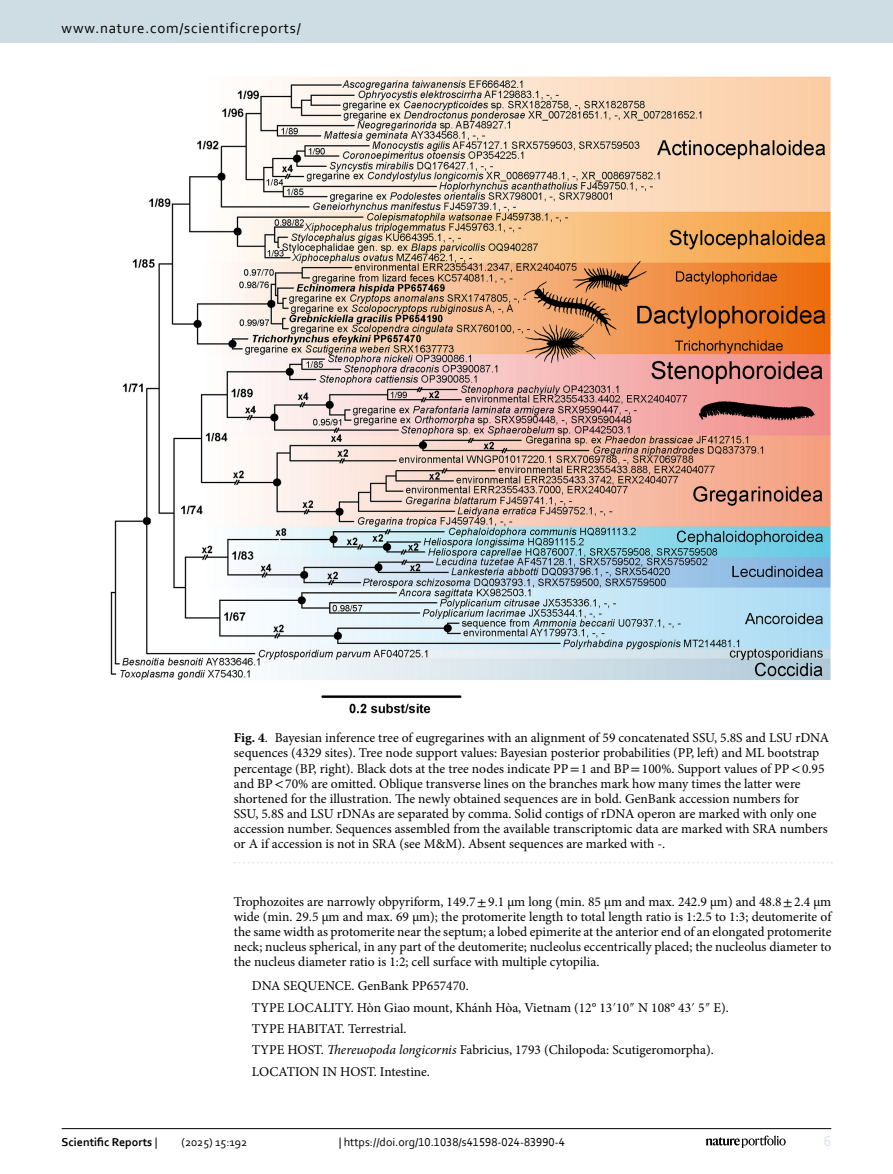
<style>
.page{position:relative;width:893px;height:1174px;background:#fff}
.page>*{position:absolute;margin:0;border:0;box-sizing:border-box;transform-origin:0 0}
.t1{font:15px "Corbel";letter-spacing:.05em;color:#000}
.t2{font:15px "Corbel";color:#d9e4eb}
.Figure_Caption{font:13.5px/15px "Minion Pro";color:#000}
.Body_Text{font:13.5px/15px "Minion Pro";color:#000;text-align:justify}
.Block_Quote{font:13.5px "Minion Pro";color:#000}
.t3{font:12px "Corbel";color:#000}
.t4{font:700 12px "Corbel";color:#000}
.s1{font-weight:700}
.s2{font-family:"STIX"}
.s3{font-style:italic}
.s4{font-weight:400}
</style>
<div class="page">
<img style="left:110px;top:76px;width:721px;height:638px">
<svg style="left:235px;top:862px;width:597px;height:1px"></svg>
<hr style="left:62px;top:1128px;width:769px;height:1px;background:#000">
<svg style="left:706px;top:1135px;width:80px;height:12px"></svg>
<div style="left:0;top:0;width:893px;height:43px;background:#cedde4"></div>
<p class="t1" style="left:62px;top:18px;width:241px">www.nature.com/scientificreports/</p>
<p class="Figure_Caption" style="left:234px;top:730px;width:597px"><span class="s1">Fig. 4</span>. Bayesian inference tree of eugregarines with an alignment of 59 concatenated SSU, 5.8S and LSU rDNA sequences (4329 sites). Tree node support values: Bayesian posterior probabilities (PP, left) and ML bootstrap percentage (BP, right). Black dots at the tree nodes indicate PP<span class="s2">=</span>1 and BP<span class="s2">=</span>100%. Support values of PP<span class="s2">&lt;</span>0.95 and BP<span class="s2">&lt;</span>70% are omitted. Oblique transverse lines on the branches mark how many times the latter were shortened for the illustration. The newly obtained sequences are in bold. GenBank accession numbers for<br>SSU, 5.8S and LSU rDNAs are separated by comma. Solid contigs of rDNA operon are marked with only one accession number. Sequences assembled from the available transcriptomic data are marked with SRA numbers or A if accession is not in SRA (see M&amp;M). Absent sequences are marked with -.</p>
<p class="Body_Text" style="left:234px;top:894px;width:599px">Trophozoites are narrowly obpyriform, 149.7<span class="s2">±</span>9.1 μm long (min. 85 μm and max. 242.9 μm) and 48.8<span class="s2">±</span>2.4 μm wide (min. 29.5 μm and max. 69 μm); the protomerite length to total length ratio is 1:2.5 to 1:3; deutomerite of the same width as protomerite near the septum; a lobed epimerite at the anterior end of an elongated protomerite neck; nucleus spherical, in any part of the deutomerite; nucleolus eccentrically placed; the nucleolus diameter to the nucleus diameter ratio is 1:2; cell surface with multiple cytopilia.</p>
<p class="Block_Quote" style="left:252px;top:976px;width:218px">DNA SEQUENCE. GenBank PP657470.</p>
<p class="Block_Quote" style="left:252px;top:998px;width:479px">TYPE LOCALITY. Hòn Giao mount, Khánh Hòa, Vietnam (12° 13<span class="s2">′</span>10<span class="s2">″</span> N 108° 43<span class="s2">′</span> 5<span class="s2">″</span> E).</p>
<p class="Block_Quote" style="left:252px;top:1019px;width:156px">TYPE HABITAT. Terrestrial.</p>
<p class="Block_Quote" style="left:252px;top:1041px;width:463px">TYPE HOST. <span class="s3">Thereuopoda longicornis</span> Fabricius, 1793 (Chilopoda: Scutigeromorpha).</p>
<p class="Block_Quote" style="left:252px;top:1062px;width:180px">LOCATION IN HOST. Intestine.</p>
<p class="t4" style="left:62px;top:1134px;width:97px">Scientific Reports <span class="s4">|</span></p>
<p class="t3" style="left:181px;top:1134px;width:67px">(2025) 15:192</p>
<p class="t3" style="left:339px;top:1134px;width:228px">| https://doi.org/10.1038/s41598-024-83990-4</p>
<p class="t2" style="left:824px;top:1132px;width:9px">6</p>
</div>
